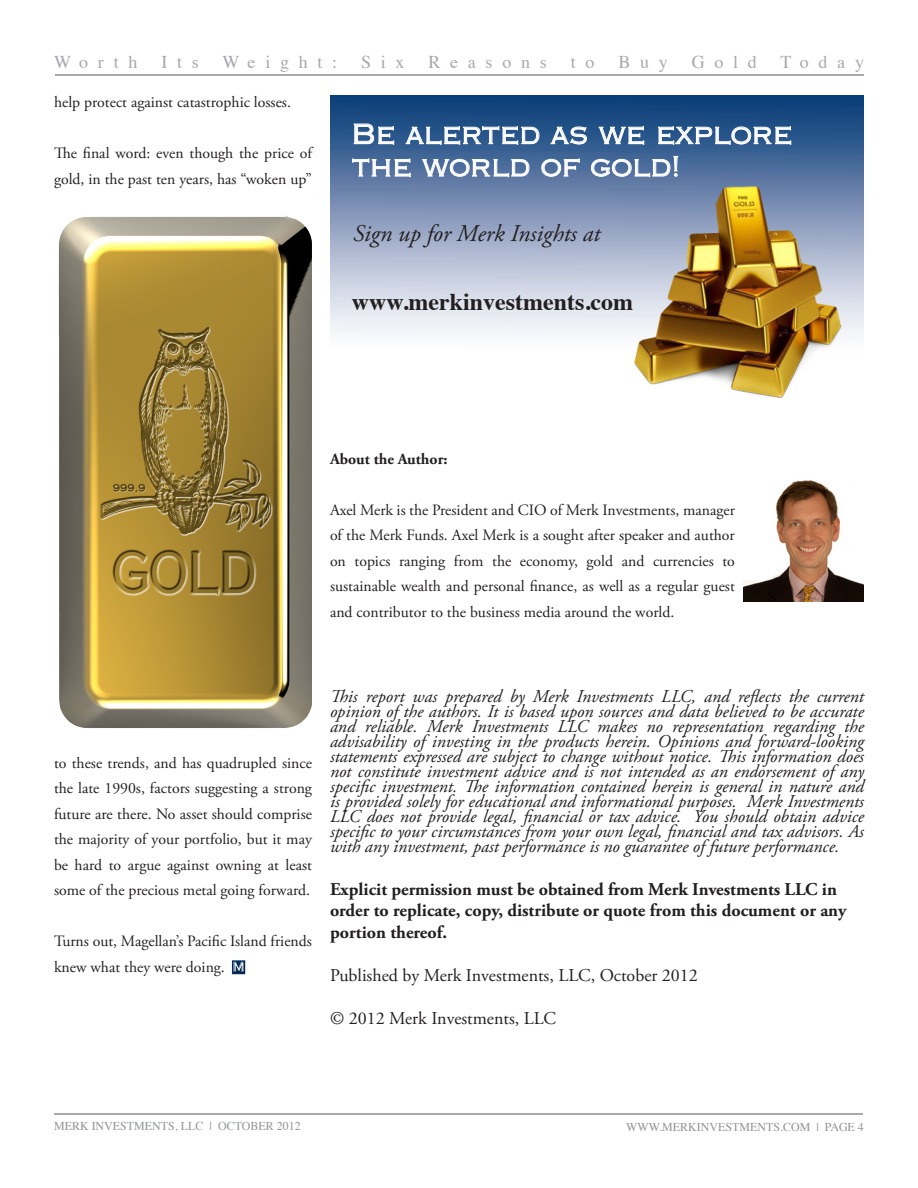
<style>
.page{position:relative;width:918px;height:1188px;background:#fff}
.page>*{position:absolute;margin:0;border:0;box-sizing:border-box;transform-origin:0 0}
.t1{font:27px/32.4px "Copperplate Thirty Two AB";color:#fff}
.t2{font:italic 24px "Adobe Garamond Pro";color:#231f20}
.t3{font:700 24px "Times";color:#231f20}
.t4{font:italic 18px/15px "Adobe Garamond Pro";color:#231f20;text-align:justify}
.t5{font:700 18px/21.6px "Adobe Garamond Pro";color:#231f20}
.t6{font:18px "Adobe Garamond Pro";color:#231f20}
.t7{font:18px "Times";letter-spacing:.54em;color:#a8a9ad}
.t8{font:15.75px/25.5px "Adobe Garamond Pro";color:#231f20;text-align:justify}
.t9{font:700 15.75px "Adobe Garamond Pro";color:#231f20}
.t10{font:12px "Times";color:#939598}
</style>
<div class="page">
<hr style="left:55px;top:1113px;width:808px;height:2px;background:#a8a9ad">
<hr style="left:56px;top:74px;width:808px;height:2px;background:#a8a9ad">
<img style="left:231px;top:960px;width:15px;height:14px">
<svg style="left:234px;top:963px;width:10px;height:8px"></svg>
<svg style="left:330px;top:96px;width:534px;height:238px;background:#7c93b6"></svg>
<svg style="left:353px;top:123px;width:41px;height:22px"></svg>
<svg style="left:405px;top:126px;width:135px;height:19px;background:#6082a9"></svg>
<svg style="left:550px;top:126px;width:37px;height:19px"></svg>
<svg style="left:598px;top:126px;width:47px;height:19px"></svg>
<svg style="left:658px;top:126px;width:134px;height:19px;background:#6183a9"></svg>
<svg style="left:352px;top:158px;width:59px;height:19px"></svg>
<svg style="left:422px;top:159px;width:108px;height:18px;background:#7f96b7"></svg>
<svg style="left:541px;top:158px;width:39px;height:19px"></svg>
<svg style="left:591px;top:156px;width:87px;height:21px;background:#758eb2"></svg>
<img style="left:634px;top:187px;width:207px;height:211px">
<img style="left:58px;top:215px;width:254px;height:513px">
<img style="left:743px;top:480px;width:121px;height:121px">
<p class="t7" style="left:54px;top:45px;width:85px">Worth</p>
<p class="t7" style="left:161px;top:45px;width:39px">Its</p>
<p class="t7" style="left:222px;top:45px;width:116px">Weight:</p>
<p class="t7" style="left:361px;top:45px;width:45px">Six</p>
<p class="t7" style="left:428px;top:45px;width:120px">Reasons</p>
<p class="t7" style="left:571px;top:45px;width:25px">t o</p>
<p class="t7" style="left:618px;top:45px;width:51px">Buy</p>
<p class="t7" style="left:692px;top:45px;width:67px">Gold</p>
<p class="t7" style="left:780px;top:45px;width:85px">Today</p>
<p class="t8" style="left:54px;top:90px;width:238px">help protect against catastrophic losses.</p>
<p class="t8" style="left:54px;top:141px;width:260px">The final word: even though the price of gold, in the past ten years, has “woken up”</p>
<p class="t1" style="left:352px;top:118px;width:442px">Be alerted as we explore the world of gold!</p>
<p class="t2" style="left:353px;top:219px;width:249px">Sign up for Merk Insights at</p>
<p class="t3" style="left:352px;top:279px;width:283px">www.merkinvestments.com</p>
<p class="t9" style="left:330px;top:450px;width:119px">About the Author:</p>
<p class="t8" style="left:330px;top:497px;width:406px">Axel Merk is the President and CIO of Merk Investments, manager of the Merk Funds. Axel Merk is a sought after speaker and author on topics ranging from the economy, gold and currencies to sustainable wealth and personal finance, as well as a regular guest and contributor to the business media around the world.</p>
<p class="t8" style="left:54px;top:751px;width:260px">to these trends, and has quadrupled since the late 1990s, factors suggesting a strong future are there. No asset should comprise the majority of your portfolio, but it may be hard to argue against owning at least some of the precious metal going forward.</p>
<p class="t8" style="left:54px;top:929px;width:259px">Turns out, Magellan’s Pacific Island friends knew what they were doing.</p>
<p class="t4" style="left:330px;top:689px;width:536px">This report was prepared by Merk Investments LLC, and reflects the current opinion of the authors. It is based upon sources and data believed to be accurate and reliable. Merk Investments LLC makes no representation regarding the advisability of investing in the products herein. Opinions and forward-looking statements expressed are subject to change without notice. This information does not constitute investment advice and is not intended as an endorsement of any specific investment. The information contained herein is general in nature and is provided solely for educational and informational purposes. Merk Investments LLC does not provide legal, financial or tax advice. You should obtain advice specific to your circumstances from your own legal, financial and tax advisors. As with any investment, past performance is no guarantee of future performance.</p>
<p class="t5" style="left:330px;top:879px;width:518px">Explicit permission must be obtained from Merk Investments LLC in order to replicate, copy, distribute or quote from this document or any portion thereof.</p>
<p class="t6" style="left:330px;top:965px;width:369px">Published by Merk Investments, LLC, October 2012</p>
<p class="t6" style="left:330px;top:1008px;width:228px">© 2012 Merk Investments, LLC</p>
<p class="t10" style="left:54px;top:1114px;width:248px">MERK INVESTMENTS, LLC | OCTOBER 2012</p>
<p class="t10" style="left:626px;top:1116px;width:239px">WWW.MERKINVESTMENTS.COM | PAGE 4</p>
</div>
